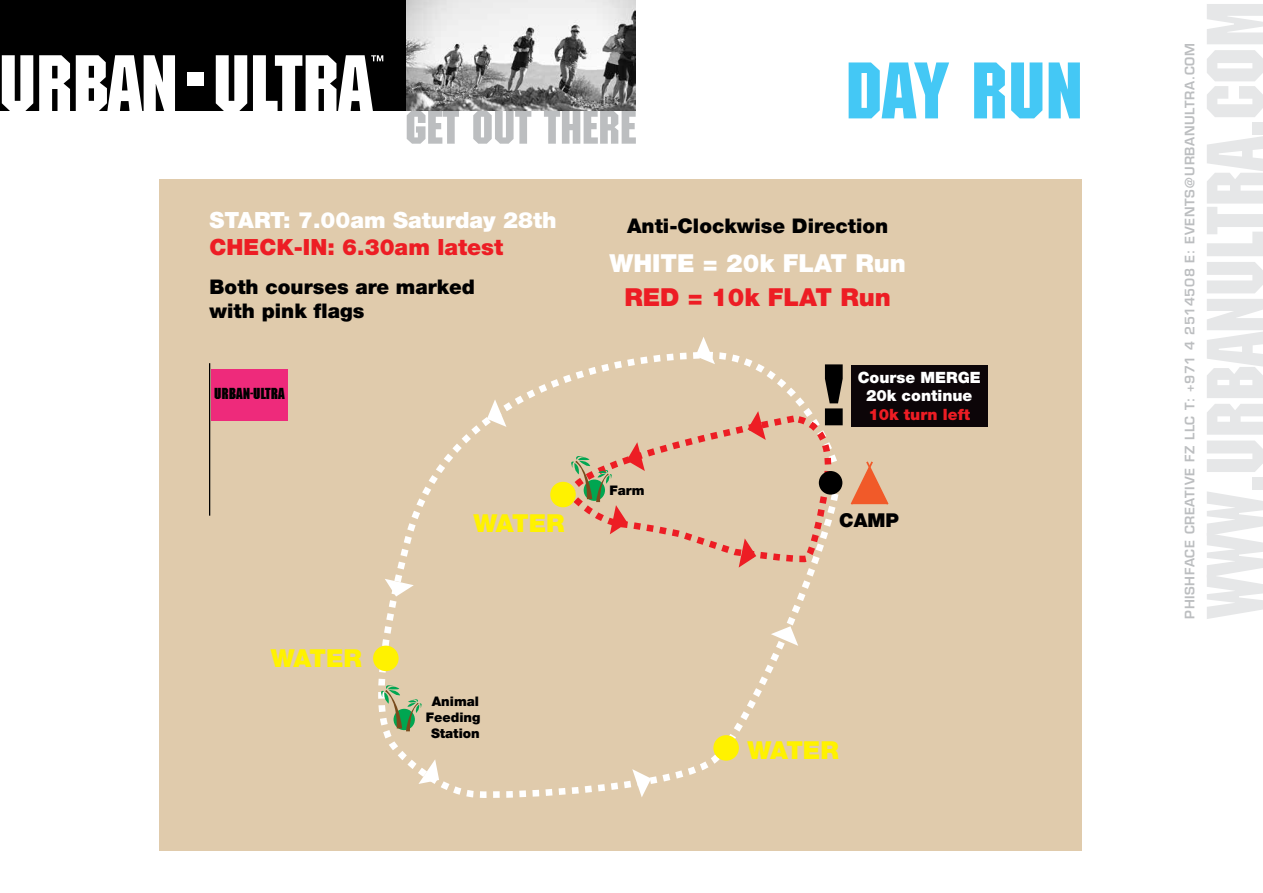
<style>
.page{position:relative;width:1263px;height:893px;background:#fff}
.page>*{position:absolute;margin:0;border:0;box-sizing:border-box;transform-origin:0 0}
.t1{font:78.3px "Machine";letter-spacing:-.01em;color:#e6e7e8}
.t2{font:78px "Machine";color:#44c8f5}
.t3{font:900 24.9px "Helvetica Neue";color:#fff}
.t4{font:900 24.9px "Helvetica Neue";color:#ed1d24}
.t5{font:900 24.75px "Helvetica Neue";letter-spacing:-.025em;color:#fff200}
.t6{font:900 22.35px "Helvetica Neue";color:#fff}
.t7{font:900 22.35px "Helvetica Neue";color:#ed1d24}
.t8{font:900 20.25px/24.3px "Helvetica Neue";color:#000}
.t9{font:900 19.2px "Helvetica Neue";color:#000}
.t10{font:900 15.6px/18.8px "Helvetica Neue";color:#fff;text-align:center}
.t11{font:700 15.6px "Machine";color:#000}
.t12{font:900 15.6px "Helvetica Neue";color:#ed1d24}
.t13{font:900 13.2px/15.9px "Helvetica Neue";color:#000;text-align:center}
.t14{font:600 12.75px "Eurostile";letter-spacing:.05em;color:#bcbec0}
</style>
<div class="page">
<div style="left:0;top:0;width:407px;height:111px;background:#000"></div>
<svg style="left:2px;top:55px;width:31px;height:56px"></svg>
<svg style="left:39px;top:55px;width:31px;height:56px"></svg>
<svg style="left:76px;top:55px;width:99px;height:56px"></svg>
<div style="left:187px;top:73px;width:16px;height:13px;background:#fff"></div>
<svg style="left:216px;top:55px;width:31px;height:56px"></svg>
<svg style="left:253px;top:55px;width:130px;height:56px"></svg>
<svg style="left:407px;top:111px;width:52px;height:33px"></svg>
<svg style="left:473px;top:111px;width:58px;height:33px"></svg>
<svg style="left:544px;top:110px;width:92px;height:34px"></svg>
<img style="left:407px;top:0;width:228px;height:111px">
<div style="left:160px;top:179px;width:922px;height:671px;background:#e0cbac"></div>
<svg style="left:698px;top:337px;width:11px;height:13px"></svg>
<hr style="left:209px;top:363px;width:1px;height:153px;background:#000">
<div style="left:211px;top:369px;width:77px;height:51px;background:#ee2a7b"></div>
<svg style="left:851px;top:461px;width:37px;height:44px"></svg>
<div style="left:851px;top:365px;width:136px;height:61px;background:#0c0508"></div>
<svg style="left:373px;top:350px;width:470px;height:448px"></svg>
<svg style="left:564px;top:410px;width:271px;height:168px"></svg>
<div style="left:373px;top:646px;width:26px;height:25px;background:#fff200;border-radius:50%"></div>
<div style="left:550px;top:482px;width:26px;height:25px;background:#fff200;border-radius:50%"></div>
<div style="left:713px;top:735px;width:26px;height:26px;background:#fff200;border-radius:50%"></div>
<div style="left:819px;top:471px;width:23px;height:24px;background:#000;border-radius:50%"></div>
<svg style="left:378px;top:683px;width:45px;height:48px"></svg>
<svg style="left:569px;top:442px;width:76px;height:92px"></svg>
<h3 class="t6" style="left:210px;top:207px;width:348px">START: 7.00am Saturday 28th</h3>
<h3 class="t7" style="left:210px;top:234px;width:295px">CHECK-IN: 6.30am latest</h3>
<h3 class="t8" style="left:210px;top:274px;width:267px">Both courses are marked with pink flags</h3>
<p class="t11" style="left:214px;top:384px;width:72px">URBAN-ULTRA</p>
<h3 class="t5" style="left:473px;top:508px;width:93px">WATER</h3>
<h2 class="t2" style="left:845px;top:46px;width:239px">DAY RUN</h2>
<h3 class="t8" style="left:627px;top:214px;width:263px">Anti-Clockwise Direction</h3>
<h3 class="t3" style="left:609px;top:248px;width:298px">WHITE = 20k FLAT Run</h3>
<h3 class="t4" style="left:624px;top:282px;width:268px">RED = 10k FLAT Run</h3>
<p class="t13" style="left:609px;top:483px;width:37px">Farm</p>
<p class="t10" style="left:858px;top:368px;width:125px">Course MERGE<br>20k continue</p>
<p class="t12" style="left:868px;top:405px;width:103px">10k turn left</p>
<h3 class="t9" style="left:839px;top:509px;width:61px">CAMP</h3>
<h3 class="t5" style="left:271px;top:644px;width:93px">WATER</h3>
<p class="t13" style="left:426px;top:694px;width:56px">Animal<br>Feeding<br>Station</p>
<h3 class="t5" style="left:747px;top:735px;width:93px">WATER</h3>
<p class="t14" style="left:1182px;top:619px;width:577px;rotate:-90deg">PHISHFACE CREATIVE FZ LLC T: +971 4 2514508 E: EVENTS@URBANULTRA.COM</p>
<h1 class="t1" style="left:1190px;top:618px;width:619px;rotate:-90deg">www.urbanultra.com</h1>
</div>
